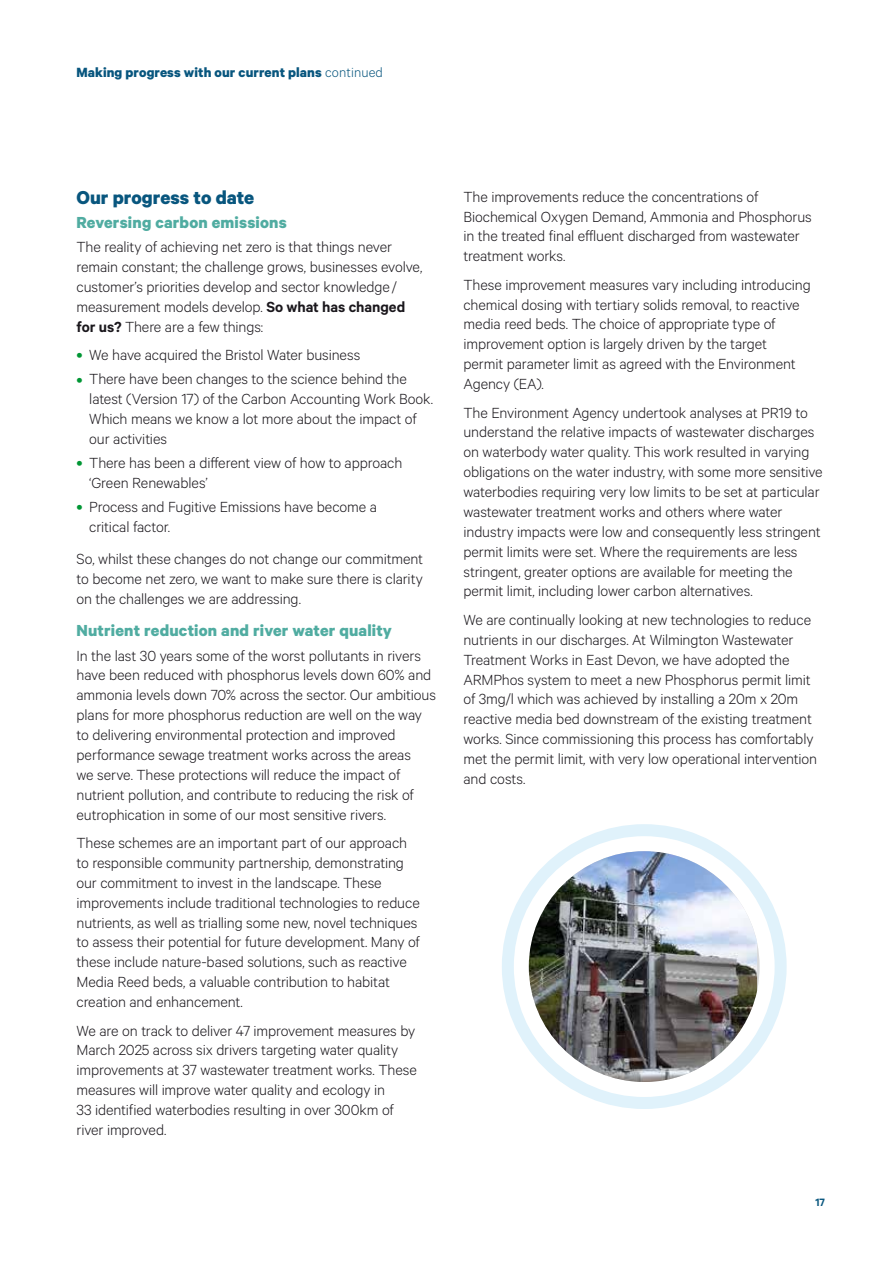
<style>
.page{position:relative;width:893px;height:1263px;background:#fff}
.page>*{position:absolute;margin:0;border:0;box-sizing:border-box;transform-origin:0 0}
.t1{font:700 21px "Calibre";color:#08567e}
.t2{font:700 18px "Calibre";letter-spacing:.01em;color:#50aca1}
.t3{font:300 16.5px/20px "Calibre";letter-spacing:-.005em;color:#1a171c}
.t4{font:700 15px "Calibre";letter-spacing:.005em;color:#08567e}
.t5{font:600 12px "Calibre";color:#08567e}
.s1{font-weight:300}
.s2{font-weight:600}
.s3{font-weight:400;font-size:18px;color:#009634}
</style>
<div class="page">
<div style="left:502px;top:824px;width:285px;height:285px;border:12px solid #e0f2fb;border-radius:50%"></div>
<img style="left:529px;top:851px;width:228px;height:231px">
<p class="t4" style="left:77px;top:63px;width:308px">Making progress with our current plans <span class="s1">continued</span></p>
<p class="t1" style="left:77px;top:185px;width:179px">Our progress to date</p>
<p class="t2" style="left:77px;top:211px;width:212px">Reversing carbon emissions</p>
<p class="t3" style="left:77px;top:236px;width:347px">The reality of achieving net zero is that things never remain constant; the challenge grows, businesses evolve, customer’s priorities develop and sector knowledge / measurement models develop. <span class="s2">So what has changed for us?</span> There are a few things:</p>
<p class="t3" style="left:77px;top:344px;width:285px"><span class="s3">•</span> We have acquired the Bristol Water business</p>
<p class="t3" style="left:89px;top:368px;width:345px;text-indent:-13px"><span class="s3">•</span> There have been changes to the science behind the latest (Version 17) of the Carbon Accounting Work Book.<br>Which means we know a lot more about the impact of our activities</p>
<p class="t3" style="left:89px;top:452px;width:315px;text-indent:-13px"><span class="s3">•</span> There has been a different view of how to approach ‘Green Renewables’</p>
<p class="t3" style="left:89px;top:496px;width:289px;text-indent:-13px"><span class="s3">•</span> Process and Fugitive Emissions have become a critical factor.</p>
<p class="t3" style="left:77px;top:549px;width:348px;text-align:justify">So, whilst these changes do not change our commitment to become net zero, we want to make sure there is clarity on the challenges we are addressing.</p>
<p class="t2" style="left:77px;top:620px;width:317px">Nutrient reduction and river water quality</p>
<p class="t3" style="left:77px;top:645px;width:361px">In the last 30 years some of the worst pollutants in rivers have been reduced with phosphorus levels down 60% and ammonia levels down 70% across the sector. Our ambitious plans for more phosphorus reduction are well on the way to delivering environmental protection and improved performance sewage treatment works across the areas<br>we serve. These protections will reduce the impact of nutrient pollution, and contribute to reducing the risk of eutrophication in some of our most sensitive rivers.</p>
<p class="t3" style="left:77px;top:832px;width:345px">These schemes are an important part of our approach to responsible community partnership, demonstrating our commitment to invest in the landscape. These improvements include traditional technologies to reduce nutrients, as well as trialling some new, novel techniques to assess their potential for future development. Many of these include nature-based solutions, such as reactive Media Reed beds, a valuable contribution to habitat creation and enhancement.</p>
<p class="t3" style="left:77px;top:1020px;width:342px">We are on track to deliver 47 improvement measures by March 2025 across six drivers targeting water quality improvements at 37 wastewater treatment works. These measures will improve water quality and ecology in<br>33 identified waterbodies resulting in over 300km of river improved.</p>
<p class="t3" style="left:463px;top:186px;width:350px">The improvements reduce the concentrations of Biochemical Oxygen Demand, Ammonia and Phosphorus in the treated final effluent discharged from wastewater treatment works.</p>
<p class="t3" style="left:463px;top:274px;width:349px">These improvement measures vary including introducing chemical dosing with tertiary solids removal, to reactive media reed beds. The choice of appropriate type of improvement option is largely driven by the target permit parameter limit as agreed with the Environment Agency (EA).</p>
<p class="t3" style="left:463px;top:402px;width:361px">The Environment Agency undertook analyses at PR19 to understand the relative impacts of wastewater discharges on waterbody water quality. This work resulted in varying obligations on the water industry, with some more sensitive waterbodies requiring very low limits to be set at particular wastewater treatment works and others where water industry impacts were low and consequently less stringent permit limits were set. Where the requirements are less stringent, greater options are available for meeting the permit limit, including lower carbon alternatives.</p>
<p class="t3" style="left:463px;top:609px;width:355px">We are continually looking at new technologies to reduce nutrients in our discharges. At Wilmington Wastewater Treatment Works in East Devon, we have adopted the ARMPhos system to meet a new Phosphorus permit limit of 3mg/l which was achieved by installing a 20m x 20m reactive media bed downstream of the existing treatment works. Since commissioning this process has comfortably met the permit limit, with very low operational intervention and costs.</p>
<p class="t5" style="left:815px;top:1195px;width:11px">17</p>
</div>
